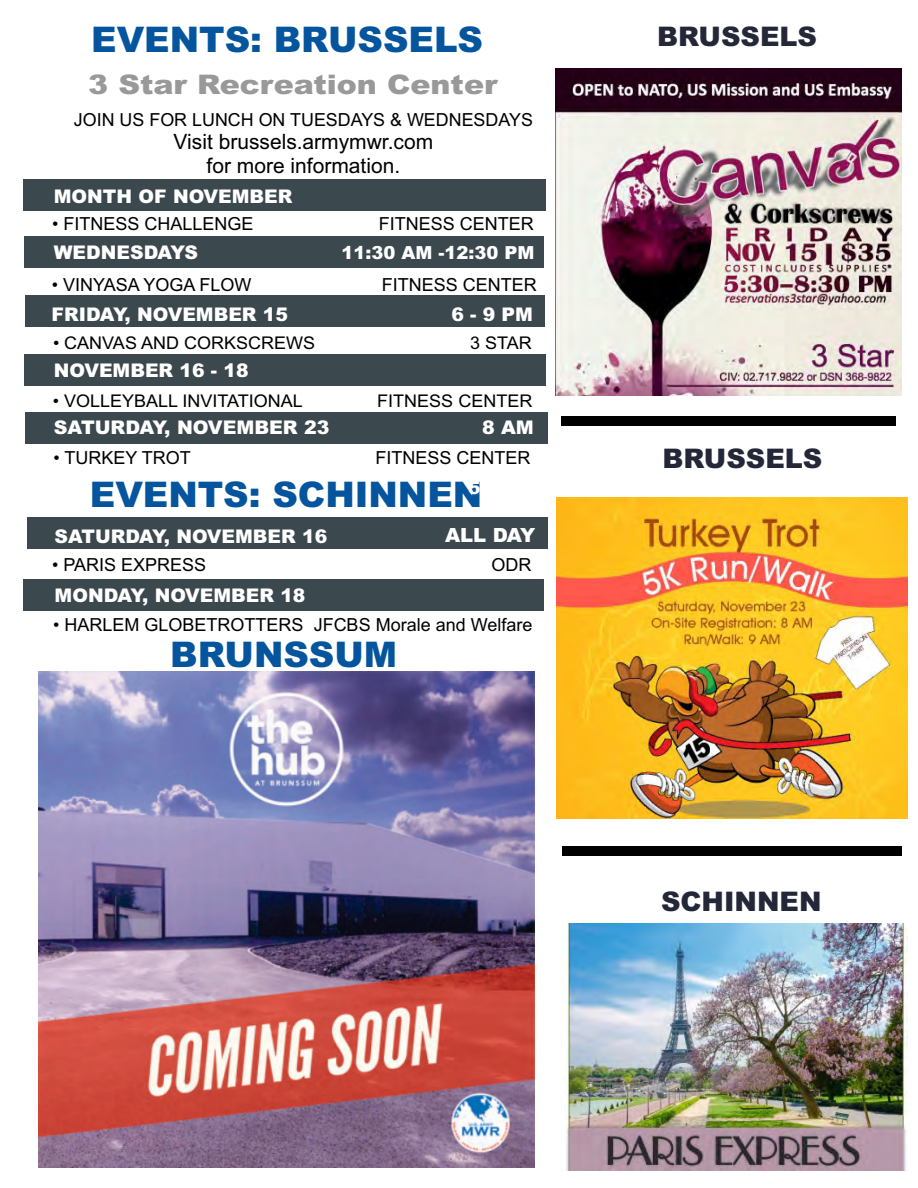
<style>
.page{position:relative;width:918px;height:1188px;background:#fff}
.page>*{position:absolute;margin:0;border:0;box-sizing:border-box;transform-origin:0 0}
.t1{font:900 35.25px "Arial";color:#05559e}
.t2{font:900 27px "Arial";color:#242738}
.t3{font:900 27px "Arial";color:#999;scale:1.12 1}
.t4{font:21.15px/23.5px "Arial";color:#000;text-align:center}
.t5{font:900 19.5px "Arial";letter-spacing:-.03em;color:#fff}
.t6{font:900 18.75px "Arial";color:#fff}
.t7{font:18px "Arial";color:#000}
.t8{font:900 18px "Arial";color:#fff}
.t9{font:17.55px "Arial";color:#000}
</style>
<div class="page">
<div style="left:26px;top:295px;width:519px;height:31px;background:#3b484d"></div>
<div style="left:25px;top:354px;width:521px;height:32px;background:#3b484d"></div>
<div style="left:25px;top:237px;width:519px;height:31px;background:#3b484d"></div>
<div style="left:27px;top:517px;width:520px;height:32px;background:#3b484d"></div>
<div style="left:24px;top:179px;width:522px;height:32px;background:#3b484d"></div>
<div style="left:25px;top:413px;width:522px;height:31px;background:#3b484d"></div>
<div style="left:562px;top:846px;width:339px;height:9px;background:#000"></div>
<div style="left:562px;top:416px;width:334px;height:9px;background:#000"></div>
<img style="left:38px;top:671px;width:496px;height:496px">
<img style="left:556px;top:69px;width:345px;height:327px">
<img style="left:556px;top:497px;width:352px;height:321px">
<img style="left:566px;top:923px;width:341px;height:248px">
<div style="left:24px;top:579px;width:520px;height:32px;background:#3b484d"></div>
<h1 class="t1" style="left:91px;top:27px;width:393px">EVENTS: BRUSSELS</h1>
<h2 class="t3" style="left:88px;top:75px;width:367px">3 Star Recreation Center</h2>
<p class="t7" style="left:74px;top:113px;width:461px">JOIN US FOR LUNCH ON TUESDAYS &amp; WEDNESDAYS</p>
<p class="t4" style="left:174px;top:132px;width:261px">Visit brussels.armymwr.com for more information.</p>
<p class="t6" style="left:54px;top:190px;width:240px">MONTH OF NOVEMBER</p>
<p class="t7" style="left:52px;top:217px;width:203px">• FITNESS CHALLENGE</p>
<p class="t7" style="left:379px;top:217px;width:157px">FITNESS CENTER</p>
<p class="t6" style="left:54px;top:246px;width:146px">WEDNESDAYS</p>
<p class="t7" style="left:52px;top:278px;width:201px">• VINYASA YOGA FLOW</p>
<p class="t7" style="left:382px;top:278px;width:157px">FITNESS CENTER</p>
<p class="t8" style="left:342px;top:246px;width:195px">11:30 AM -12:30 PM</p>
<p class="t6" style="left:52px;top:307px;width:238px">FRIDAY, NOVEMBER 15</p>
<p class="t6" style="left:451px;top:307px;width:83px">6 - 9 PM</p>
<p class="t9" style="left:53px;top:336px;width:264px">• CANVAS AND CORKSCREWS</p>
<p class="t9" style="left:470px;top:336px;width:63px">3 STAR</p>
<p class="t6" style="left:54px;top:364px;width:196px">NOVEMBER 16 - 18</p>
<p class="t9" style="left:53px;top:394px;width:252px">• VOLLEYBALL INVITATIONAL</p>
<p class="t9" style="left:377px;top:394px;width:157px">FITNESS CENTER</p>
<p class="t6" style="left:54px;top:421px;width:277px">SATURDAY, NOVEMBER 23</p>
<p class="t6" style="left:482px;top:421px;width:53px">8 AM</p>
<p class="t7" style="left:53px;top:451px;width:139px">• TURKEY TROT</p>
<p class="t7" style="left:376px;top:451px;width:157px">FITNESS CENTER</p>
<h1 class="t1" style="left:90px;top:482px;width:394px">EVENTS: SCHINNEN</h1>
<p class="t5" style="left:445px;top:528px;width:92px">ALL DAY</p>
<p class="t6" style="left:55px;top:530px;width:274px">SATURDAY, NOVEMBER 16</p>
<p class="t7" style="left:52px;top:558px;width:156px">• PARIS EXPRESS</p>
<p class="t7" style="left:491px;top:558px;width:41px">ODR</p>
<p class="t6" style="left:55px;top:588px;width:252px">MONDAY, NOVEMBER 18</p>
<p class="t7" style="left:53px;top:618px;width:481px">• HARLEM GLOBETROTTERS JFCBS Morale and Welfare</p>
<h1 class="t1" style="left:170px;top:642px;width:228px">BRUNSSUM</h1>
<h2 class="t2" style="left:657px;top:26px;width:162px">BRUSSELS</h2>
<h2 class="t2" style="left:662px;top:448px;width:162px">BRUSSELS</h2>
<h2 class="t2" style="left:661px;top:892px;width:162px">SCHINNEN</h2>
</div>
